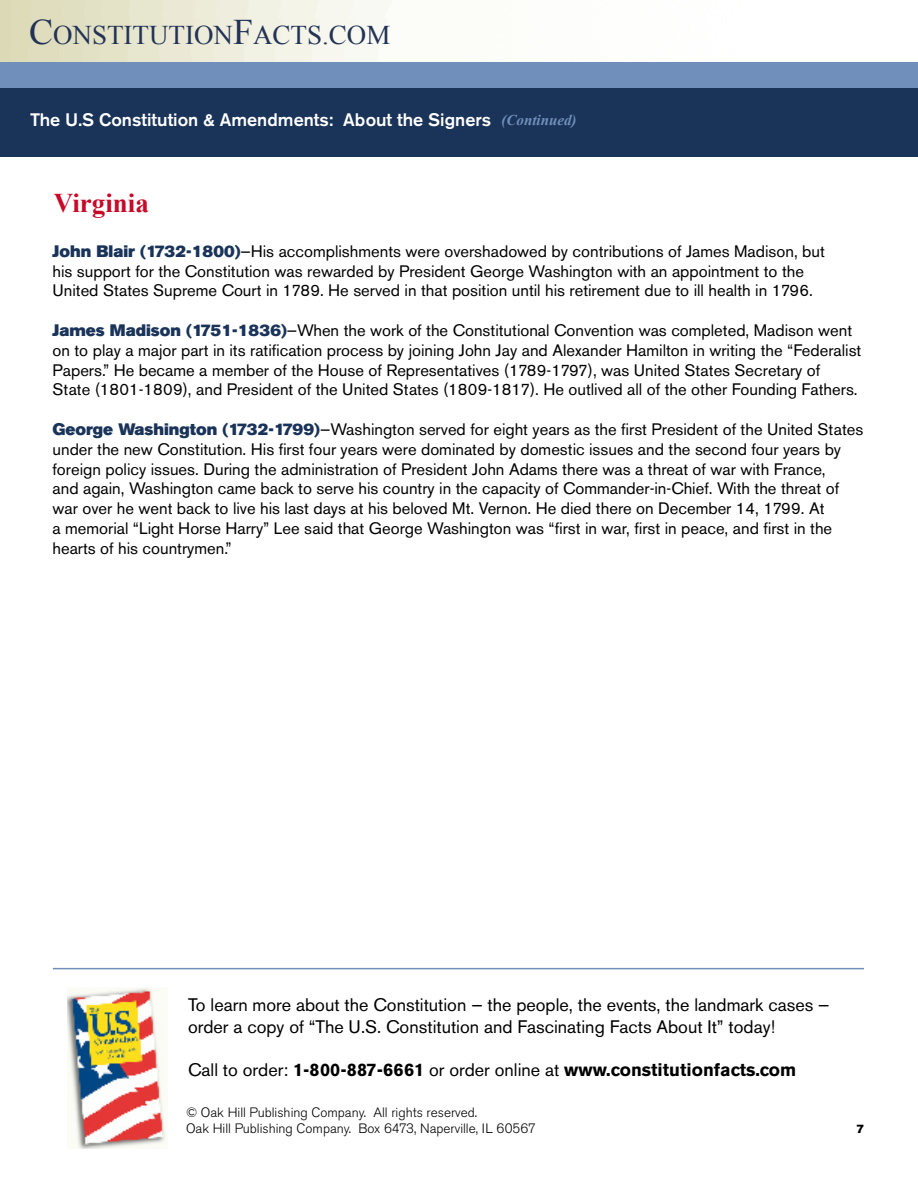
<style>
.page{position:relative;width:918px;height:1188px;background:#fff}
.page>*{position:absolute;margin:0;border:0;box-sizing:border-box;transform-origin:0 0}
.t1{font:27px "Times New Roman";color:#235}
.t2{font:700 27px "Times New Roman";color:#c60a27}
.t3{font:18px/21.6px "Akzidenz Grotesk BE";color:#000}
.t4{font:700 18px "Akzidenz Grotesk BE";color:#000}
.t5{font:500 18px "Akzidenz Grotesk BE";color:#fff}
.t6{font:16.5px/19.8px "Akzidenz Grotesk BE";color:#000}
.t7{font:italic 700 15px "Times New Roman";color:#708fba}
.t8{font:300 13.5px/16.2px "Akzidenz Grotesk BE";color:#000}
.t9{font:12px "Akzidenz Grotesk BE Super";color:#000}
.s1{font-size:36px}
.s2{font-family:"Akzidenz Grotesk BE Super";color:#1a3359}
.s3{font-weight:400}
</style>
<div class="page">
<div style="left:1px;top:84px;width:917px;height:73px;background:#1a3359"></div>
<div style="left:0;top:62px;width:918px;height:26px;background:#708fba"></div>
<img style="left:68px;top:987px;width:98px;height:162px">
<hr style="left:53px;top:968px;width:811px;height:1px;background:#708fba">
<h1 class="t1" style="left:29px;top:19px;width:363px"><span class="s1">C</span>ONSTITUTION<span class="s1">F</span>ACTS.COM</h1>
<p class="t5" style="left:30px;top:109px;width:463px">The U.S Constitution &amp; Amendments: About the Signers</p>
<p class="t7" style="left:502px;top:111px;width:77px">(Continued)</p>
<h1 class="t2" style="left:54px;top:188px;width:97px">Virginia</h1>
<p class="t6" style="left:52px;top:241px;width:774px"><span class="s2">John Blair (1732-1800)</span>—His accomplishments were overshadowed by contributions of James Madison, but his support for the Constitution was rewarded by President George Washington with an appointment to the<br>United States Supreme Court in 1789. He served in that position until his retirement due to ill health in 1796.</p>
<p class="t6" style="left:52px;top:320px;width:810px"><span class="s2">James Madison (1751-1836)</span>—When the work of the Constitutional Convention was completed, Madison went on to play a major part in its ratification process by joining John Jay and Alexander Hamilton in writing the “Federalist Papers.” He became a member of the House of Representatives (1789-1797), was United States Secretary of State (1801-1809), and President of the United States (1809-1817). He outlived all of the other Founding Fathers.</p>
<p class="t6" style="left:52px;top:419px;width:812px"><span class="s2">George Washington (1732-1799)</span>—Washington served for eight years as the first President of the United States under the new Constitution. His first four years were dominated by domestic issues and the second four years by foreign policy issues. During the administration of President John Adams there was a threat of war with France,<br>and again, Washington came back to serve his country in the capacity of Commander-in-Chief. With the threat of war over he went back to live his last days at his beloved Mt. Vernon. He died there on December 14, 1799. At<br>a memorial “Light Horse Harry” Lee said that George Washington was “first in war, first in peace, and first in the hearts of his countrymen.”</p>
<p class="t3" style="left:188px;top:994px;width:643px">To learn more about the Constitution — the people, the events, the landmark cases — order a copy of “The U.S. Constitution and Fascinating Facts About It” today!</p>
<p class="t4" style="left:188px;top:1059px;width:610px"><span class="s3">Call to order:</span> 1-800-887-6661 <span class="s3">or order online at</span> www.constitutionfacts.com</p>
<p class="t8" style="left:186px;top:1105px;width:351px">© Oak Hill Publishing Company. All rights reserved.<br>Oak Hill Publishing Company. Box 6473, Naperville, IL 60567</p>
<p class="t9" style="left:857px;top:1122px;width:9px">7</p>
</div>
